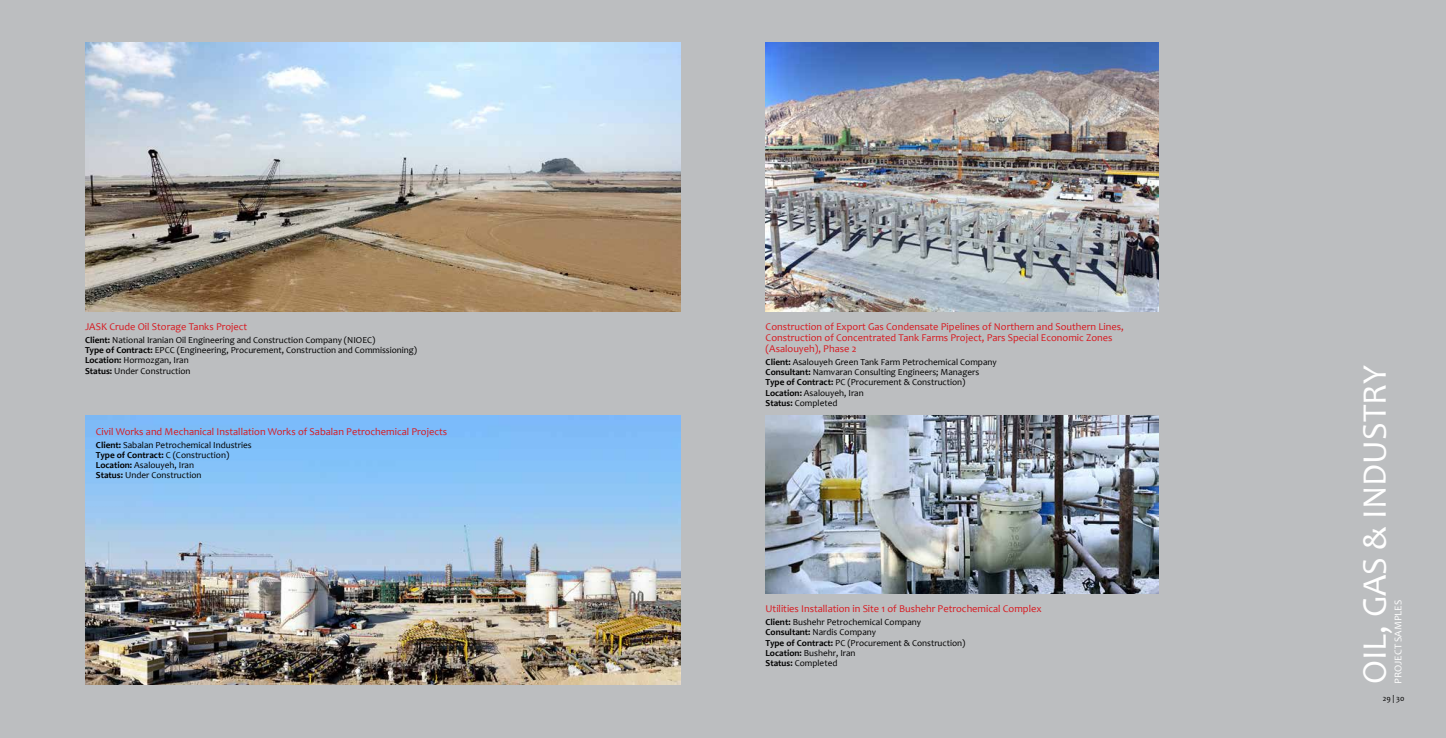
<style>
.page{position:relative;width:1446px;height:738px;background:#fff}
.page>*{position:absolute;margin:0;border:0;box-sizing:border-box;transform-origin:0 0}
.t1{font:34.5px "Candara";color:#fff}
.t2{font:10.4px/11px "Candara";color:#d71920}
.t3{font:10.3px "Candara";color:#fff}
.t4{font:9.2px/10.2px "Candara";color:#000}
.t5{font:8px "Candara";color:#000}
.s1{font-weight:700}
</style>
<div class="page">
<div style="left:0;top:0;width:1446px;height:737px;background:#bcbec0"></div>
<img style="left:85px;top:415px;width:595px;height:268px">
<img style="left:765px;top:415px;width:393px;height:177px">
<img style="left:765px;top:43px;width:394px;height:268px">
<img style="left:85px;top:43px;width:595px;height:268px">
<p class="t2" style="left:85px;top:320px;width:164px">JASK Crude Oil Storage Tanks Project</p>
<p class="t4" style="left:85px;top:334px;width:334px"><span class="s1">Client:</span> National Iranian Oil Engineering and Construction Company (NIOEC)<br><span class="s1">Type of Contract:</span> EPCC (Engineering, Procurement, Construction and Commissioning)<br><span class="s1">Location:</span> Hormozgan, Iran<br><span class="s1">Status:</span> Under Construction</p>
<p class="t2" style="left:96px;top:425px;width:353px">Civil Works and Mechanical Installation Works of Sabalan Petrochemical Projects</p>
<p class="t4" style="left:96px;top:439px;width:157px"><span class="s1">Client:</span> Sabalan Petrochemical Industries <span class="s1">Type of Contract:</span> C (Construction)<br><span class="s1">Location:</span> Asalouyeh, Iran<br><span class="s1">Status:</span> Under Construction</p>
<p class="t2" style="left:765px;top:320px;width:359px">Construction of Export Gas Condensate Pipelines of Northern and Southern Lines,<br>Construction of Concentrated Tank Farms Project, Pars Special Economic Zones (Asalouyeh), Phase 2</p>
<p class="t4" style="left:765px;top:356px;width:233px"><span class="s1">Client:</span> Asalouyeh Green Tank Farm Petrochemical Company <span class="s1">Consultant:</span> Namvaran Consulting Engineers; Managers <span class="s1">Type of Contract:</span> PC (Procurement &amp; Construction)<br><span class="s1">Location:</span> Asalouyeh, Iran<br><span class="s1">Status:</span> Completed</p>
<p class="t2" style="left:765px;top:602px;width:278px">Utilities Installation in Site 1 of Bushehr Petrochemical Complex</p>
<p class="t4" style="left:765px;top:616px;width:201px"><span class="s1">Client:</span> Bushehr Petrochemical Company<br><span class="s1">Consultant:</span> Nardis Company<br><span class="s1">Type of Contract:</span> PC (Procurement &amp; Construction)<br><span class="s1">Location:</span> Bushehr, Iran<br><span class="s1">Status:</span> Completed</p>
<h1 class="t1" style="left:1353px;top:683px;width:320px;rotate:-90deg">OIL, GAS &amp; INDUSTRY</h1>
<p class="t3" style="left:1391px;top:683px;width:85px;rotate:-90deg">PROJECT SAMPLES</p>
<p class="t5" style="left:1383px;top:693px;width:23px">29 | 30</p>
</div>
